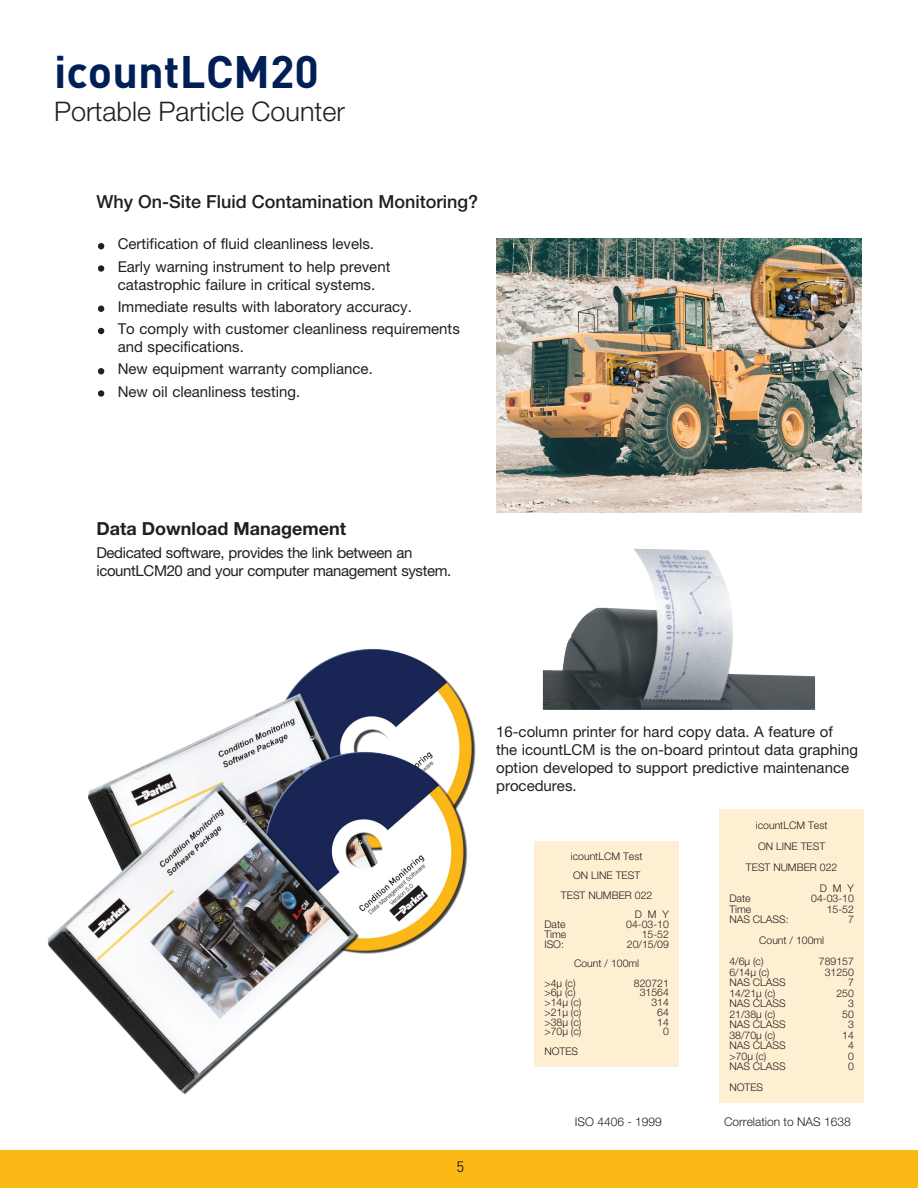
<style>
.page{position:relative;width:918px;height:1188px;background:#fff}
.page>*{position:absolute;margin:0;border:0;box-sizing:border-box;transform-origin:0 0}
.t1{font:700 45px "DINOT";color:#001f56}
.t2{font:300 27px "Helvetica Neue LT Std";color:#231f20}
.t3{font:500 18px "Helvetica Neue LT Std";color:#231f20}
.t4{font:700 18px "Helvetica Neue LT Std";color:#231f20}
.t5{font:15px/22.2px "Helvetica Neue LT Std";color:#231f20}
.t6{font:15px/18px "Helvetica Neue LT Std";letter-spacing:-.025em;color:#231f20}
.t7{font:15px "DINOT";color:#231f20}
.t8{font:300 12px "Helvetica Neue LT Std";color:#231f20}
.t9{font:300 10.5px/21px "Helvetica Neue LT Std";color:#231f20}
</style>
<div class="page">
<div style="left:0;top:1150px;width:918px;height:38px;background:#fcb814"></div>
<svg style="left:98px;top:243px;width:6px;height:6px"></svg>
<div style="left:98px;top:265px;width:6px;height:7px;background:#231f20;border-radius:50%"></div>
<svg style="left:98px;top:306px;width:6px;height:6px"></svg>
<svg style="left:98px;top:328px;width:6px;height:6px"></svg>
<svg style="left:98px;top:368px;width:6px;height:6px"></svg>
<div style="left:98px;top:390px;width:6px;height:7px;background:#231f20;border-radius:50%"></div>
<img style="left:496px;top:238px;width:366px;height:274px">
<img style="left:543px;top:549px;width:272px;height:161px">
<img style="left:47px;top:648px;width:429px;height:447px">
<div style="left:534px;top:841px;width:145px;height:226px;background:#feefd2"></div>
<div style="left:719px;top:809px;width:145px;height:294px;background:#feefd2"></div>
<h1 class="t1" style="left:54px;top:42px;width:266px">icountLCM20</h1>
<h2 class="t2" style="left:54px;top:95px;width:293px">Portable Particle Counter</h2>
<p class="t3" style="left:96px;top:191px;width:383px">Why On-Site Fluid Contamination Monitoring?</p>
<p class="t5" style="left:118px;top:233px;width:274px">Certification of fluid cleanliness levels.<br>Early warning instrument to help prevent</p>
<p class="t5" style="left:118px;top:273px;width:344px">catastrophic failure in critical systems.<br>Immediate results with laboratory accuracy.<br>To comply with customer cleanliness requirements</p>
<p class="t5" style="left:118px;top:336px;width:257px">and specifications.<br>New equipment warranty compliance.<br>New oil cleanliness testing.</p>
<p class="t4" style="left:96px;top:518px;width:251px">Data Download Management</p>
<p class="t6" style="left:96px;top:543px;width:356px">Dedicated software, provides the link between an icountLCM20 and your computer management system.</p>
<p class="t7" style="left:457px;top:1156px;width:9px">5</p>
<p class="t5" style="left:496px;top:722px;width:363px;line-height:18px">16-column printer for hard copy data. A feature of<br>the icountLCM is the on-board printout data graphing option developed to support predictive maintenance procedures.</p>
<p class="t9" style="left:571px;top:845px;width:73px">icountLCM Test</p>
<p class="t9" style="left:573px;top:865px;width:69px">ON LINE TEST</p>
<p class="t9" style="left:561px;top:884px;width:93px">TEST NUMBER 022</p>
<p class="t9" style="left:635px;top:904px;width:36px">D M Y</p>
<p class="t9" style="left:544px;top:914px;width:23px">Date</p>
<p class="t9" style="left:626px;top:914px;width:44px">04-03-10</p>
<p class="t9" style="left:544px;top:923px;width:23px">Time</p>
<p class="t9" style="left:642px;top:923px;width:29px">15-52</p>
<p class="t9" style="left:544px;top:933px;width:21px">ISO:</p>
<p class="t9" style="left:627px;top:933px;width:44px">20/15/09</p>
<p class="t9" style="left:574px;top:953px;width:67px">Count / 100ml</p>
<p class="t9" style="left:544px;top:972px;width:33px">&gt;4µ (c)</p>
<p class="t9" style="left:634px;top:972px;width:37px">820721</p>
<p class="t9" style="left:544px;top:982px;width:33px">&gt;6µ (c)</p>
<p class="t9" style="left:640px;top:982px;width:31px">31564</p>
<p class="t9" style="left:544px;top:992px;width:39px">&gt;14µ (c)</p>
<p class="t9" style="left:651px;top:992px;width:19px">314</p>
<p class="t9" style="left:544px;top:1001px;width:39px">&gt;21µ (c)</p>
<p class="t9" style="left:657px;top:1001px;width:13px">64</p>
<p class="t9" style="left:544px;top:1011px;width:39px">&gt;38µ (c)</p>
<p class="t9" style="left:657px;top:1011px;width:13px">14</p>
<p class="t9" style="left:544px;top:1021px;width:39px">&gt;70µ (c)</p>
<p class="t9" style="left:663px;top:1021px;width:7px">0</p>
<p class="t9" style="left:544px;top:1040px;width:35px">NOTES</p>
<p class="t9" style="left:756px;top:814px;width:73px">icountLCM Test</p>
<p class="t9" style="left:758px;top:835px;width:69px">ON LINE TEST</p>
<p class="t9" style="left:746px;top:856px;width:93px">TEST NUMBER 022</p>
<p class="t9" style="left:820px;top:877px;width:36px">D M Y</p>
<p class="t9" style="left:729px;top:888px;width:23px">Date</p>
<p class="t9" style="left:811px;top:888px;width:44px">04-03-10</p>
<p class="t9" style="left:729px;top:898px;width:23px">Time</p>
<p class="t9" style="left:827px;top:898px;width:29px">15-52</p>
<p class="t9" style="left:729px;top:909px;width:61px">NAS CLASS:</p>
<p class="t9" style="left:848px;top:909px;width:7px">7</p>
<p class="t9" style="left:729px;top:930px;width:96px;text-indent:30px">Count / 100ml<br>4/6µ (c)</p>
<p class="t9" style="left:819px;top:951px;width:37px">789157</p>
<p class="t9" style="left:729px;top:961px;width:42px">6/14µ (c)</p>
<p class="t9" style="left:825px;top:961px;width:31px">31250</p>
<p class="t9" style="left:729px;top:972px;width:58px">NAS CLASS</p>
<p class="t9" style="left:848px;top:972px;width:7px">7</p>
<p class="t9" style="left:729px;top:982px;width:47px">14/21µ (c)</p>
<p class="t9" style="left:836px;top:982px;width:19px">250</p>
<p class="t9" style="left:729px;top:993px;width:58px">NAS CLASS</p>
<p class="t9" style="left:848px;top:993px;width:7px">3</p>
<p class="t9" style="left:729px;top:1003px;width:47px">21/38µ (c)</p>
<p class="t9" style="left:842px;top:1003px;width:13px">50</p>
<p class="t9" style="left:729px;top:1014px;width:58px">NAS CLASS</p>
<p class="t9" style="left:848px;top:1014px;width:7px">3</p>
<p class="t9" style="left:729px;top:1024px;width:47px">38/70µ (c)</p>
<p class="t9" style="left:842px;top:1024px;width:13px">14</p>
<p class="t9" style="left:729px;top:1035px;width:58px">NAS CLASS</p>
<p class="t9" style="left:848px;top:1035px;width:7px">4</p>
<p class="t9" style="left:729px;top:1045px;width:39px">&gt;70µ (c)</p>
<p class="t9" style="left:848px;top:1045px;width:7px">0</p>
<p class="t9" style="left:729px;top:1056px;width:58px">NAS CLASS</p>
<p class="t9" style="left:848px;top:1056px;width:7px">0</p>
<p class="t9" style="left:729px;top:1077px;width:35px">NOTES</p>
<p class="t8" style="left:575px;top:1115px;width:88px">ISO 4406 - 1999</p>
<p class="t8" style="left:724px;top:1115px;width:128px">Correlation to NAS 1638</p>
</div>
